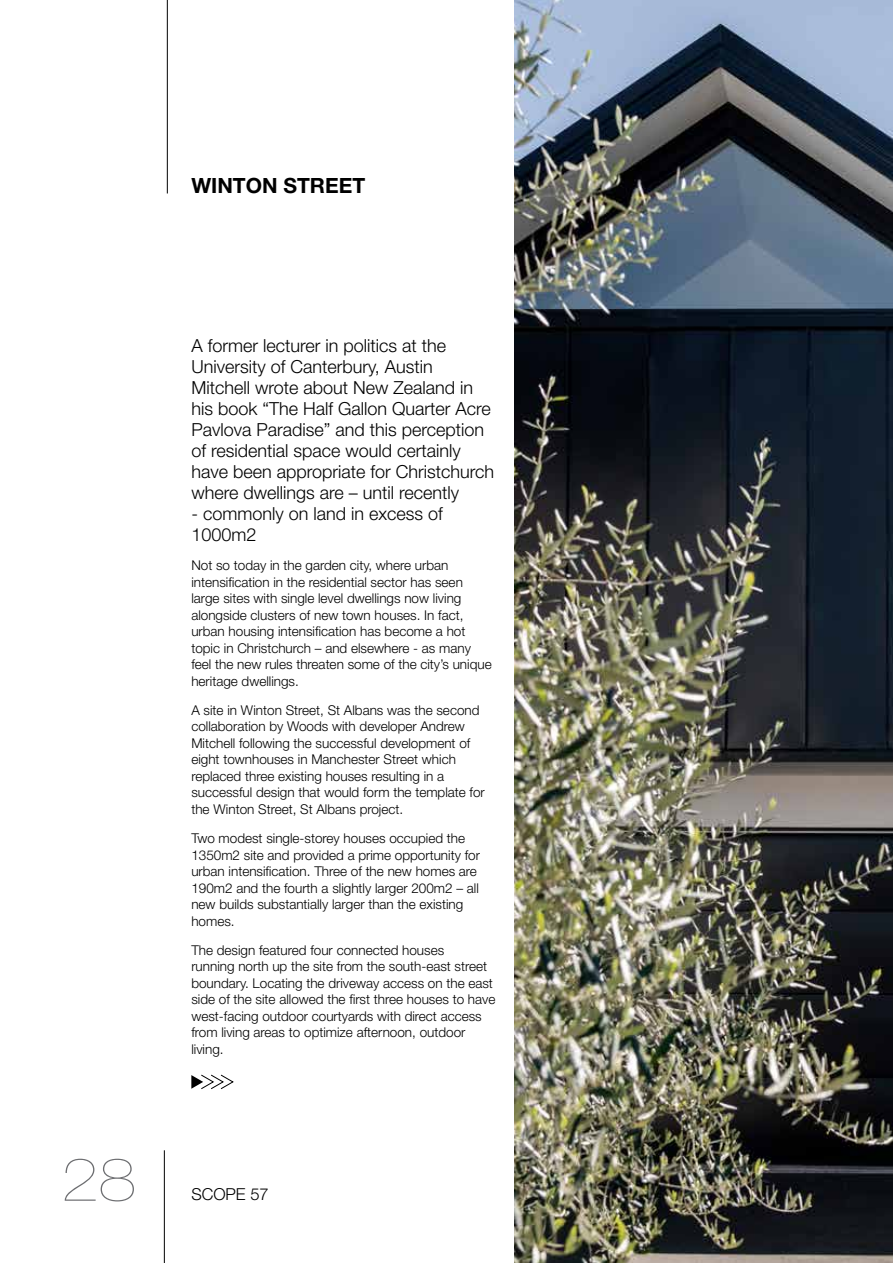
<style>
.page{position:relative;width:893px;height:1263px;background:#fff}
.page>*{position:absolute;margin:0;border:0;box-sizing:border-box;transform-origin:0 0}
.t1{font:200 60.75px "Helvetica Neue LT Std";color:#6d6e71;scale:1.11 1}
.t2{font:700 21px "Helvetica Neue LT Std";color:#000}
.t3{font:300 18px/21px "Helvetica Neue LT Std";color:#000}
.t4{font:300 16.5px "Helvetica Neue LT Std";color:#000}
.t5{font:300 13.5px/16.5px "Helvetica Neue LT Std";color:#000}
</style>
<div class="page">
<hr style="left:164px;top:1150px;width:1px;height:113px;background:#000">
<hr style="left:167px;top:0;width:1px;height:193px;background:#000">
<img style="left:514px;top:0;width:379px;height:1263px">
<svg style="left:191px;top:1074px;width:43px;height:15px"></svg>
<h2 class="t2" style="left:191px;top:173px;width:175px">WINTON STREET</h2>
<h1 class="t1" style="left:61px;top:1144px;width:69px">28</h1>
<p class="t3" style="left:191px;top:334px;width:304px">A former lecturer in politics at the University of Canterbury, Austin Mitchell wrote about New Zealand in his book “The Half Gallon Quarter Acre Pavlova Paradise” and this perception of residential space would certainly have been appropriate for Christchurch where dwellings are – until recently</p>
<h3 class="t3" style="left:191px;top:503px;width:253px">- commonly on land in excess of<br>1000m2</h3>
<p class="t5" style="left:191px;top:557px;width:302px">Not so today in the garden city, where urban intensification in the residential sector has seen large sites with single level dwellings now living alongside clusters of new town houses. In fact, urban housing intensification has become a hot topic in Christchurch – and elsewhere - as many feel the new rules threaten some of the city’s unique heritage dwellings.</p>
<p class="t5" style="left:191px;top:701px;width:295px">A site in Winton Street, St Albans was the second collaboration by Woods with developer Andrew Mitchell following the successful development of eight townhouses in Manchester Street which replaced three existing houses resulting in a successful design that would form the template for the Winton Street, St Albans project.</p>
<p class="t5" style="left:191px;top:830px;width:290px">Two modest single-storey houses occupied the 1350m2 site and provided a prime opportunity for urban intensification. Three of the new homes are 190m2 and the fourth a slightly larger 200m2 – all new builds substantially larger than the existing homes.</p>
<p class="t5" style="left:191px;top:941px;width:306px">The design featured four connected houses<br>running north up the site from the south-east street boundary. Locating the driveway access on the east side of the site allowed the first three houses to have west-facing outdoor courtyards with direct access from living areas to optimize afternoon, outdoor living.</p>
<p class="t4" style="left:191px;top:1184px;width:79px">SCOPE 57</p>
</div>
